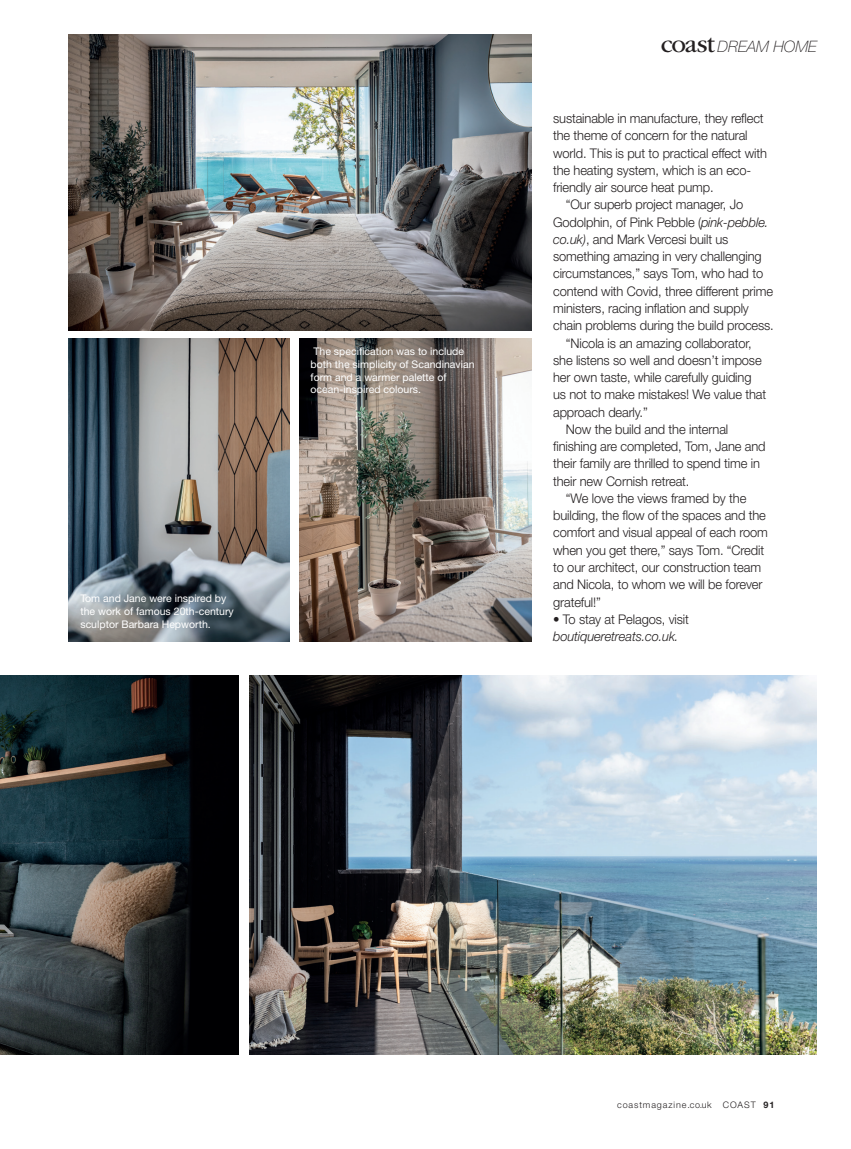
<style>
.page{position:relative;width:851px;height:1149px;background:#fff}
.page>*{position:absolute;margin:0;border:0;box-sizing:border-box;transform-origin:0 0}
.t1{font:italic 100 15.75px "Helvetica Neue LT Std";letter-spacing:-.005em;color:#231f20}
.t2{font:300 13.35px/17.2px "Helvetica Neue LT Std";letter-spacing:-.01em;color:#231f20}
.t3{font:italic 300 13.35px/17.2px "Helvetica Neue LT Std";letter-spacing:-.01em;color:#231f20}
.t4{font:10.5px/12.8px "Helvetica Neue LT Std";color:#fff}
.t5{font:300 9px "Helvetica Neue LT Std";letter-spacing:.1em;color:#231f20}
.s1{font-family:"ITC Garamond Std";font-weight:400;font-style:normal;font-size:25.5px}
.s2{font-style:italic}
.s3{font-style:normal}
.s4{font-weight:700}
</style>
<div class="page">
<img style="left:0;top:675px;width:238px;height:379px">
<img style="left:68px;top:34px;width:463px;height:296px">
<img style="left:68px;top:338px;width:221px;height:302px">
<img style="left:300px;top:338px;width:231px;height:302px">
<img style="left:250px;top:675px;width:566px;height:379px">
<p class="t4" style="left:310px;top:344px;width:165px">The specification was to include both the simplicity of Scandinavian form and a warmer palette of ocean-inspired colours.</p>
<p class="t4" style="left:80px;top:591px;width:155px">Tom and Jane were inspired by the work of famous 20th-century sculptor Barbara Hepworth.</p>
<p class="t1" style="left:661px;top:37px;width:157px"><span class="s1">coast</span> DREAM HOME</p>
<p class="t2" style="left:553px;top:109px;width:215px">sustainable in manufacture, they reflect the theme of concern for the natural world. This is put to practical effect with the heating system, which is an eco&shy;friendly air source heat pump.</p>
<p class="t2" style="left:553px;top:196px;width:222px;text-indent:13px">“Our superb project manager, Jo Godolphin, of Pink Pebble (<span class="s2">pink-pebble. co.uk)</span>, and Mark Vercesi built us something amazing in very challenging circumstances,” says Tom, who had to contend with Covid, three different prime ministers, racing inflation and supply chain problems during the build process.</p>
<p class="t2" style="left:553px;top:334px;width:214px;text-indent:13px">“Nicola is an amazing collaborator, she listens so well and doesn’t impose her own taste, while carefully guiding us not to make mistakes! We value that approach dearly.”</p>
<p class="t2" style="left:553px;top:420px;width:214px;text-indent:13px">Now the build and the internal finishing are completed, Tom, Jane and their family are thrilled to spend time in their new Cornish retreat.</p>
<p class="t2" style="left:553px;top:489px;width:216px;text-indent:13px">“We love the views framed by the building, the flow of the spaces and the comfort and visual appeal of each room when you get there,” says Tom. “Credit to our architect, our construction team and Nicola, to whom we will be forever grateful!”</p>
<p class="t3" style="left:553px;top:610px;width:137px"><span class="s3">• To stay at Pelagos, visit </span>boutiqueretreats.co.uk.</p>
<p class="t5" style="left:617px;top:1099px;width:159px">coastmagazine.co.uk COAST <span class="s4">91</span></p>
</div>
